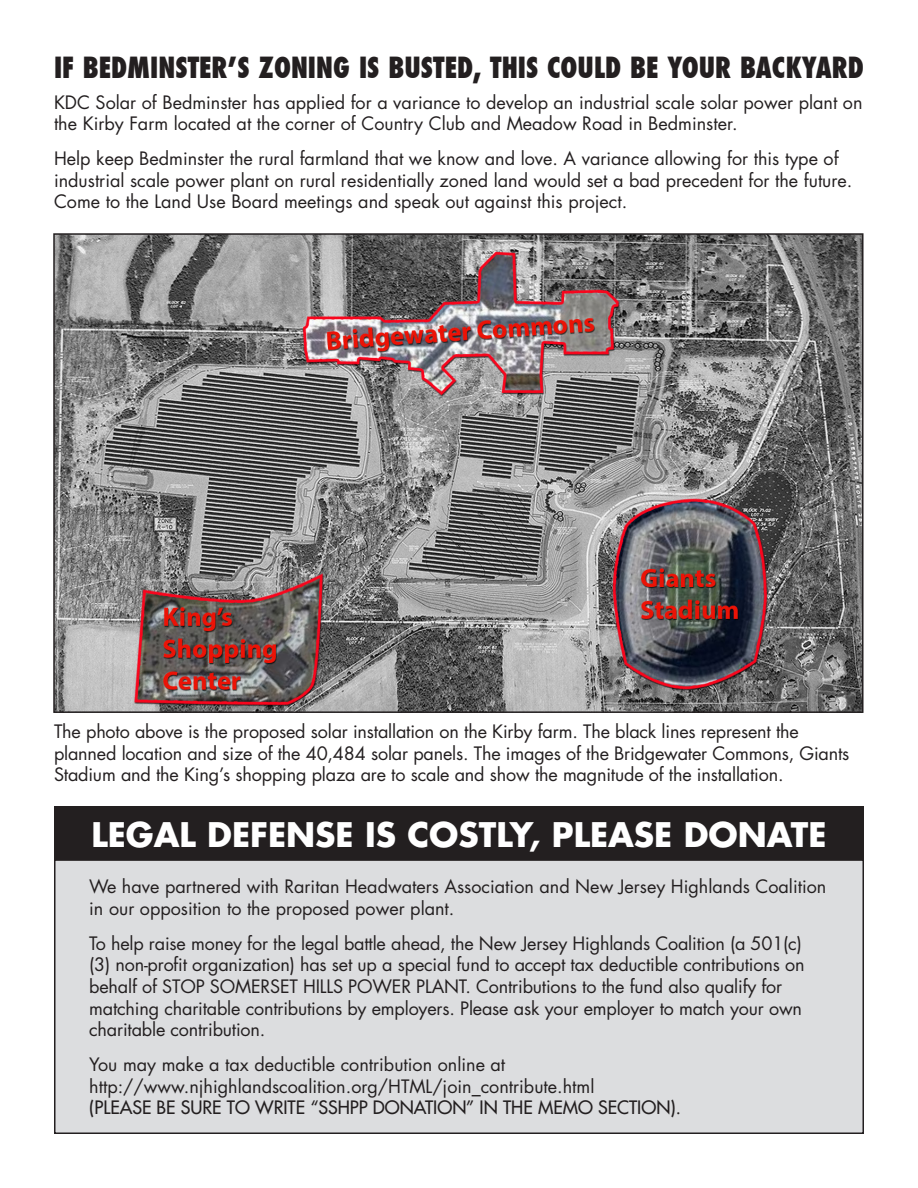
<style>
.page{position:relative;width:918px;height:1188px;background:#fff}
.page>*{position:absolute;margin:0;border:0;box-sizing:border-box;transform-origin:0 0}
.t1{font:700 33px "Futura";color:#fff}
.t2{font:800 condensed 28.5px "Futura";color:#231f20;scale:.93 1}
.t3{font:18px/21.6px "Futura";color:#231f20}
.s1{font-style:inherit}
</style>
<div class="page">
<div style="left:55px;top:860px;width:808px;height:273px;background:#dcdddf"></div>
<div style="left:54px;top:859px;width:810px;height:275px;border:2px solid #231f20"></div>
<div style="left:54px;top:806px;width:810px;height:53px;background:#231f20"></div>
<img style="left:56px;top:236px;width:805px;height:474px">
<p class="t2" style="left:54px;top:48px;width:872px">IF BEDMINSTER’S ZONING IS BUSTED, THIS COULD BE YOUR BACKYARD</p>
<p class="t3" style="left:54px;top:91px;width:810px">KDC Solar of Bedminster has applied for a variance to develop an industrial scale solar power plant on the Kirby Farm located at the corner of Country Club and Meadow Road in Bedminster.</p>
<p class="t3" style="left:54px;top:148px;width:800px">Help keep Bedminster the rural farmland that we know and love. A variance allowing for this type of industrial scale power plant on rural residentially zoned land would set a bad precedent for the future.<br>Come to the Land Use Board meetings and speak out against this project.</p>
<p class="t3" style="left:54px;top:721px;width:797px">The photo above is the proposed solar installation on the Kirby farm. The black lines represent the planned location and size of the 40,484 solar panels. The images of the Bridgewater Commons, Giants<br>Stadium and the King’s shopping plaza are to scale and show the magnitude of the installation.</p>
<p class="t1" style="left:92px;top:812px;width:736px">LEGAL DEFENSE IS COSTLY, PLEASE DONATE</p>
<p class="t3" style="left:89px;top:875px;width:739px">We have partnered with Raritan Headwaters Association and New Jersey Highlands Coalition in our opposition to the proposed power plant.</p>
<p class="t3" style="left:89px;top:932px;width:717px">To help raise money for the legal battle ahead, the New Jersey Highlands Coalition (a 501(c) (3) non-profit organization) has set up a special fund to accept tax deductible contributions on behalf of STOP SOMERSET HILLS POWER PLANT. Contributions to the fund also qualify for matching charitable contributions by employers. Please ask your employer to match your own charitable contribution.</p>
<p class="t3" style="left:89px;top:1054px;width:593px">You may make a tax deductible contribution online at http://www.njhighlandscoalition.org/HTML/join_contribute.html<br><span class="s1">(PLEASE BE SURE TO WRITE “SSHPP DONATION” IN THE MEMO SECTION).</span></p>
</div>
